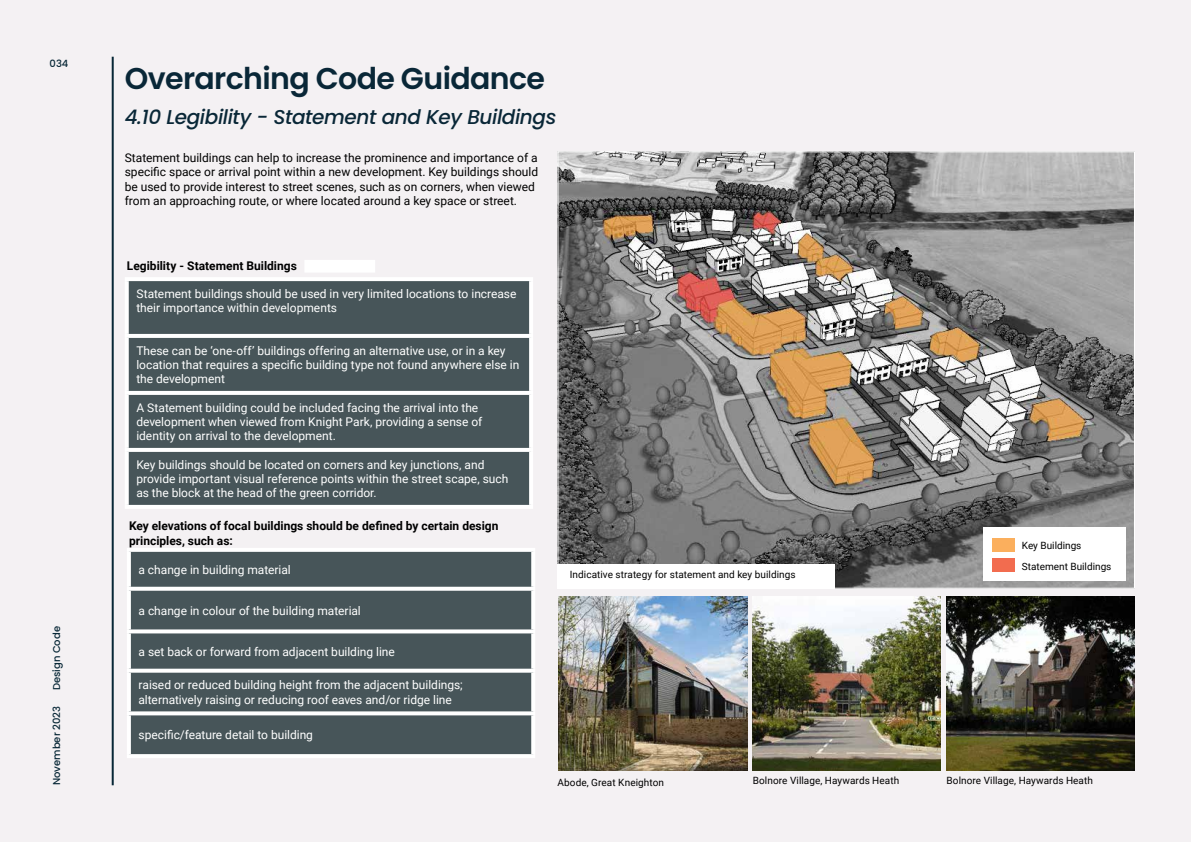
<style>
.page{position:relative;width:1191px;height:842px;background:#f4f1f3}
.page>*{position:absolute;margin:0;border:0;box-sizing:border-box;transform-origin:0 0}
.t1{font:600 30px "Poppins";letter-spacing:-.02em;color:#092737}
.t2{font:italic 500 20px "Poppins";letter-spacing:-.02em;color:#092737}
.t3{font:12px/14.4px "Roboto";color:#fff}
.t4{font:12px/14.4px "Roboto";color:#000}
.t5{font:700 12px/14.4px "Roboto";color:#000}
.t6{font:10px/20.7px "Roboto";letter-spacing:.005em;color:#000}
.t7{font:500 10px "Poppins";color:#072736}
</style>
<div class="page">
<hr style="left:112px;top:57px;width:2px;height:728px;background:#072736">
<img style="left:559px;top:153px;width:574px;height:434px">
<div style="left:129px;top:281px;width:400px;height:224px;background:#475559"></div>
<hr style="left:125px;top:277px;width:408px;height:4px;background:#fff">
<svg style="left:125px;top:281px;width:4px;height:53px"></svg>
<svg style="left:529px;top:281px;width:4px;height:53px"></svg>
<svg style="left:125px;top:334px;width:408px;height:4px"></svg>
<svg style="left:125px;top:338px;width:4px;height:53px"></svg>
<svg style="left:529px;top:338px;width:4px;height:53px"></svg>
<svg style="left:125px;top:391px;width:408px;height:4px"></svg>
<svg style="left:125px;top:395px;width:4px;height:53px"></svg>
<svg style="left:529px;top:395px;width:4px;height:53px"></svg>
<svg style="left:125px;top:448px;width:408px;height:4px"></svg>
<svg style="left:125px;top:452px;width:4px;height:53px"></svg>
<svg style="left:529px;top:452px;width:4px;height:53px"></svg>
<hr style="left:125px;top:505px;width:408px;height:4px;background:#fff">
<div style="left:131px;top:552px;width:400px;height:202px;background:#475559"></div>
<svg style="left:127px;top:548px;width:408px;height:4px"></svg>
<svg style="left:127px;top:552px;width:4px;height:35px"></svg>
<svg style="left:531px;top:552px;width:4px;height:35px"></svg>
<svg style="left:127px;top:587px;width:408px;height:4px"></svg>
<svg style="left:127px;top:591px;width:4px;height:38px"></svg>
<svg style="left:531px;top:591px;width:4px;height:38px"></svg>
<svg style="left:127px;top:629px;width:408px;height:4px"></svg>
<svg style="left:127px;top:633px;width:4px;height:36px"></svg>
<svg style="left:531px;top:633px;width:4px;height:36px"></svg>
<svg style="left:127px;top:669px;width:408px;height:4px"></svg>
<svg style="left:127px;top:673px;width:4px;height:38px"></svg>
<svg style="left:531px;top:673px;width:4px;height:38px"></svg>
<svg style="left:127px;top:711px;width:408px;height:4px"></svg>
<svg style="left:127px;top:715px;width:4px;height:39px"></svg>
<svg style="left:531px;top:715px;width:4px;height:39px"></svg>
<svg style="left:127px;top:754px;width:408px;height:4px"></svg>
<div style="left:557px;top:565px;width:278px;height:24px;background:#fff"></div>
<img style="left:753px;top:596px;width:187px;height:174px">
<img style="left:558px;top:596px;width:189px;height:174px">
<img style="left:946px;top:596px;width:188px;height:174px">
<div style="left:983px;top:527px;width:142px;height:54px;background:#fff"></div>
<div style="left:993px;top:538px;width:22px;height:13px;background:#fbaf5d"></div>
<div style="left:993px;top:558px;width:22px;height:13px;background:#f26c4f"></div>
<p class="t7" style="left:50px;top:58px;width:20px">034</p>
<p class="t7" style="left:51px;top:690px;width:66px;rotate:-90deg">Design Code</p>
<p class="t7" style="left:51px;top:785px;width:81px;rotate:-90deg">November 2023</p>
<h1 class="t1" style="left:125px;top:62px;width:422px">Overarching Code Guidance</h1>
<h2 class="t2" style="left:125px;top:106px;width:433px">4.10 Legibility - Statement and Key Buildings</h2>
<p class="t4" style="left:125px;top:150px;width:415px">Statement buildings can help to increase the prominence and importance of a specific space or arrival point within a new development. Key buildings should be used to provide interest to street scenes, such as on corners, when viewed from an approaching route, or where located around a key space or street.</p>
<p class="t5" style="left:127px;top:258px;width:171px">Legibility - Statement Buildings</p>
<p class="t3" style="left:136px;top:286px;width:381px">Statement buildings should be used in very limited locations to increase their importance within developments</p>
<p class="t3" style="left:136px;top:343px;width:384px">These can be ‘one-off’ buildings offering an alternative use, or in a key location that requires a specific building type not found anywhere else in the development</p>
<p class="t3" style="left:136px;top:400px;width:347px">A Statement building could be included facing the arrival into the development when viewed from Knight Park, providing a sense of identity on arrival to the development.</p>
<p class="t3" style="left:136px;top:457px;width:373px">Key buildings should be located on corners and key junctions, and provide important visual reference points within the street scape, such as the block at the head of the green corridor.</p>
<p class="t5" style="left:129px;top:518px;width:371px">Key elevations of focal buildings should be defined by certain design principles, such as:</p>
<p class="t3" style="left:138px;top:562px;width:154px">a change in building material</p>
<p class="t3" style="left:138px;top:603px;width:224px">a change in colour of the building material</p>
<p class="t3" style="left:138px;top:644px;width:258px">a set back or forward from adjacent building line</p>
<p class="t3" style="left:138px;top:677px;width:326px">raised or reduced building height from the adjacent buildings; alternatively raising or reducing roof eaves and/or ridge line</p>
<p class="t3" style="left:138px;top:727px;width:176px">specific/feature detail to building</p>
<p class="t6" style="left:570px;top:563px;width:227px">Indicative strategy for statement and key buildings</p>
<p class="t6" style="left:1022px;top:535px;width:91px">Key Buildings<br>Statement Buildings</p>
<p class="t6" style="left:557px;top:771px;width:108px">Abode, Great Kneighton</p>
<p class="t6" style="left:753px;top:770px;width:148px">Bolnore Village, Haywards Heath</p>
<p class="t6" style="left:946px;top:770px;width:148px">Bolnore Village, Haywards Heath</p>
</div>
